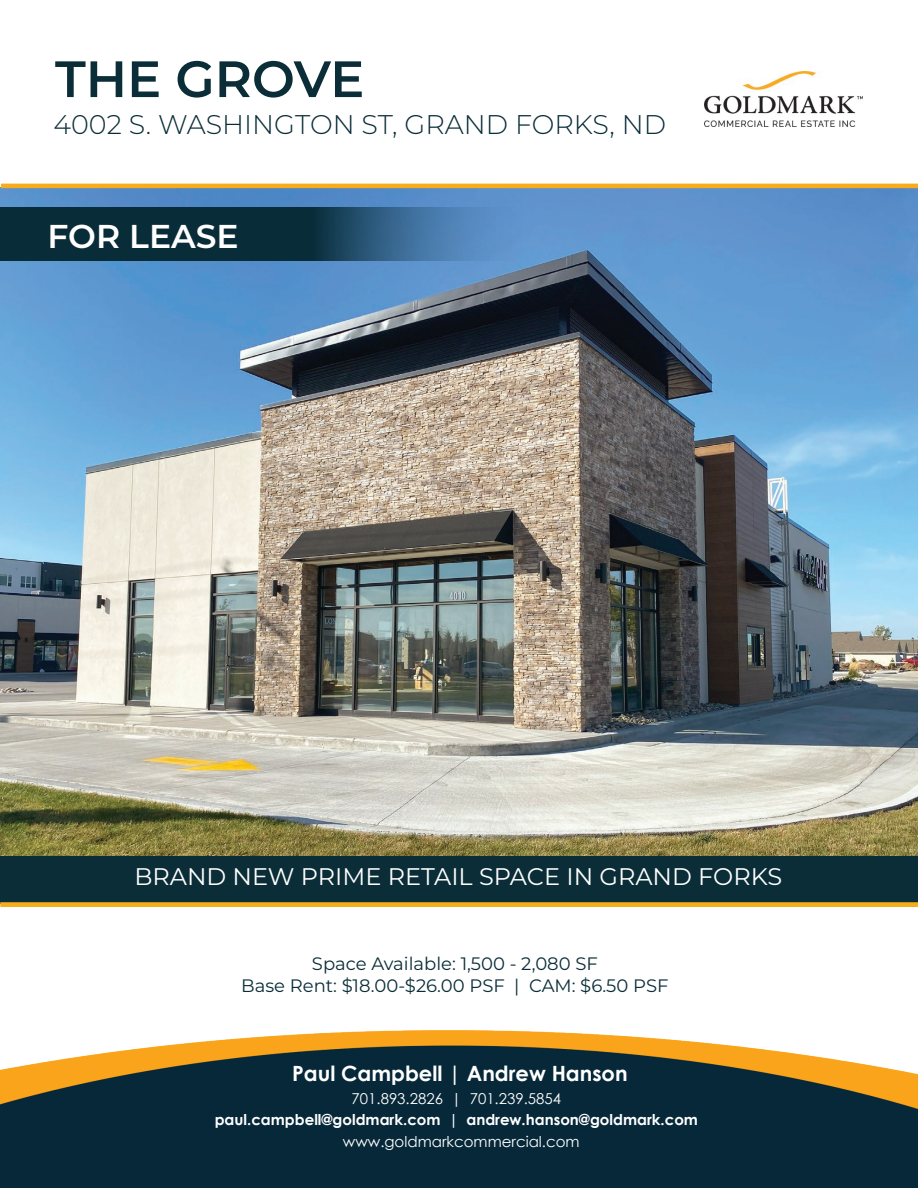
<style>
.page{position:relative;width:918px;height:1188px;background:#fff}
.page>*{position:absolute;margin:0;border:0;box-sizing:border-box;transform-origin:0 0}
.t1{font:600 51px "Montserrat";color:#0a2d38}
.t2{font:600 33px "Montserrat";color:#fff}
.t3{font:300 27px "Montserrat";color:#0a2d38}
.t4{font:24px "Montserrat";color:#fff}
.t5{font:700 21px "Century Gothic";color:#fff}
.t6{font:18px/21.6px "Montserrat";color:#0a2d38;text-align:center}
.t7{font:700 15px "Century Gothic";color:#fff}
.t8{font:15px "Century Gothic";color:#fff}
</style>
<div class="page">
<img style="left:0;top:188px;width:918px;height:668px">
<img style="left:704px;top:71px;width:159px;height:55px">
<div style="left:0;top:856px;width:918px;height:48px;background:#0a2d38"></div>
<hr style="left:1px;top:184px;width:917px;height:4px;background:#f7ac1b">
<svg style="left:0;top:902px;width:918px;height:5px;background:#eca61c"></svg>
<svg style="left:0;top:207px;width:536px;height:54px;background:#1f4861"></svg>
<img style="left:0;top:1030px;width:918px;height:158px">
<h1 class="t1" style="left:55px;top:43px;width:311px">THE GROVE</h1>
<h3 class="t3" style="left:54px;top:106px;width:614px">4002 S. WASHINGTON ST, GRAND FORKS, ND</h3>
<h2 class="t2" style="left:48px;top:213px;width:193px">FOR LEASE</h2>
<h3 class="t4" style="left:134px;top:860px;width:649px">BRAND NEW PRIME RETAIL SPACE IN GRAND FORKS</h3>
<p class="t6" style="left:241px;top:952px;width:429px">Space Available: 1,500 - 2,080 SF<br>Base Rent: $18.00-$26.00 PSF | CAM: $6.50 PSF</p>
<p class="t5" style="left:292px;top:1057px;width:337px">Paul Campbell | Andrew Hanson</p>
<p class="t8" style="left:352px;top:1088px;width:211px">701.893.2826 | 701.239.5854</p>
<p class="t8" style="left:343px;top:1131px;width:238px">www.goldmarkcommercial.com</p>
<p class="t7" style="left:215px;top:1108px;width:485px">paul.campbell@goldmark.com | andrew.hanson@goldmark.com</p>
</div>
